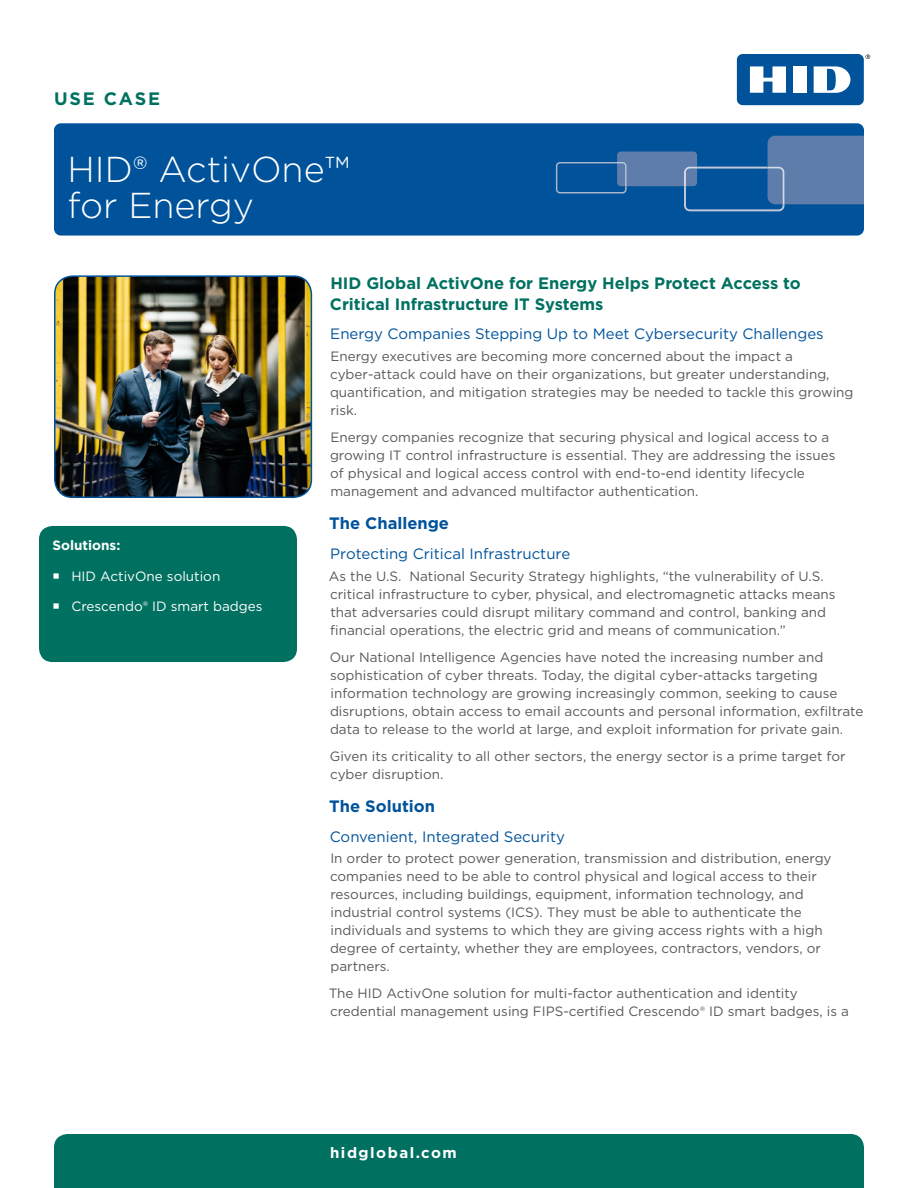
<style>
.page{position:relative;width:918px;height:1188px;background:#fff}
.page>*{position:absolute;margin:0;border:0;box-sizing:border-box;transform-origin:0 0}
.t1{font:300 36px "Gotham";color:#fff}
.t2{font:700 18px "Gotham";letter-spacing:.1em;color:#007161}
.Section_sub_heads__b{font:700 16.5px/21px "Gotham";color:#007161}
.Section_sub_heads__b-2{font:700 16.5px "Gotham";color:#00539b}
.Section_sub_heads__b-3{font:15px "Gotham";color:#00539b}
.t3{font:700 15px "Gotham";letter-spacing:.1em;color:#fff}
.Body{font:13.5px/18px "Gotham";color:#58595b}
.t4{font:13.5px "Gotham";color:#fff}
.t5{font:700 13.5px "Gotham";color:#fff}
</style>
<div class="page">
<div style="left:54px;top:123px;width:810px;height:113px;background:#00539b;border-radius:7px"></div>
<svg style="left:556px;top:136px;width:308px;height:75px"></svg>
<svg style="left:866px;top:54px;width:4px;height:5px"></svg>
<div style="left:737px;top:54px;width:127px;height:51px;background:#00539b;border-radius:6px"></div>
<div style="left:793px;top:66px;width:14px;height:27px;background:#fff"></div>
<svg style="left:750px;top:66px;width:36px;height:27px"></svg>
<svg style="left:814px;top:66px;width:36px;height:27px"></svg>
<div style="left:39px;top:526px;width:258px;height:136px;background:#007161;border-radius:14px"></div>
<img style="left:55px;top:276px;width:256px;height:221px">
<div style="left:54px;top:275px;width:258px;height:223px;border:2px solid #00539b;border-radius:18px"></div>
<div style="left:54px;top:1134px;width:810px;height:54px;background:#007161"></div>
<h2 class="t2" style="left:54px;top:87px;width:108px">USE CASE</h2>
<p class="t1" style="left:68px;top:146px;width:284px">HID® ActivOne™</p>
<p class="t1" style="left:68px;top:182px;width:188px">for Energy</p>
<p class="t5" style="left:52px;top:537px;width:69px">Solutions:</p>
<p class="t4" style="left:71px;top:567px;width:150px">HID ActivOne solution</p>
<p class="t4" style="left:71px;top:597px;width:193px">Crescendo® ID smart badges</p>
<p class="Section_sub_heads__b" style="left:330px;top:272px;width:472px">HID Global ActivOne for Energy Helps Protect Access to<br>Critical Infrastructure IT Systems</p>
<p class="Section_sub_heads__b-3" style="left:330px;top:324px;width:495px">Energy Companies Stepping Up to Meet Cybersecurity Challenges</p>
<p class="Body" style="left:330px;top:347px;width:525px">Energy executives are becoming more concerned about the impact a cyber-attack could have on their organizations, but greater understanding, quantification, and mitigation strategies may be needed to tackle this growing risk.</p>
<p class="Body" style="left:330px;top:428px;width:507px">Energy companies recognize that securing physical and logical access to a growing IT control infrastructure is essential. They are addressing the issues of physical and logical access control with end-to-end identity lifecycle management and advanced multifactor authentication.</p>
<p class="Section_sub_heads__b-2" style="left:329px;top:513px;width:121px">The Challenge</p>
<p class="Section_sub_heads__b-3" style="left:330px;top:544px;width:241px">Protecting Critical Infrastructure</p>
<p class="Body" style="left:329px;top:567px;width:508px">As the U.S. National Security Strategy highlights, “the vulnerability of U.S. critical infrastructure to cyber, physical, and electromagnetic attacks means that adversaries could disrupt military command and control, banking and financial operations, the electric grid and means of communication.”</p>
<p class="Body" style="left:330px;top:648px;width:535px">Our National Intelligence Agencies have noted the increasing number and sophistication of cyber threats. Today, the digital cyber-attacks targeting information technology are growing increasingly common, seeking to cause disruptions, obtain access to email accounts and personal information, exfiltrate data to release to the world at large, and exploit information for private gain.</p>
<p class="Body" style="left:330px;top:746px;width:517px">Given its criticality to all other sectors, the energy sector is a prime target for cyber disruption.</p>
<p class="Section_sub_heads__b-2" style="left:329px;top:795px;width:107px">The Solution</p>
<p class="Section_sub_heads__b-3" style="left:330px;top:827px;width:237px">Convenient, Integrated Security</p>
<p class="Body" style="left:330px;top:849px;width:503px">In order to protect power generation, transmission and distribution, energy companies need to be able to control physical and logical access to their resources, including buildings, equipment, information technology, and industrial control systems (ICS). They must be able to authenticate the individuals and systems to which they are giving access rights with a high degree of certainty, whether they are employees, contractors, vendors, or partners.</p>
<p class="Body" style="left:329px;top:984px;width:522px">The HID ActivOne solution for multi-factor authentication and identity credential management using FIPS-certified Crescendo® ID smart badges, is a</p>
<p class="t3" style="left:330px;top:1142px;width:128px">hidglobal.com</p>
</div>
